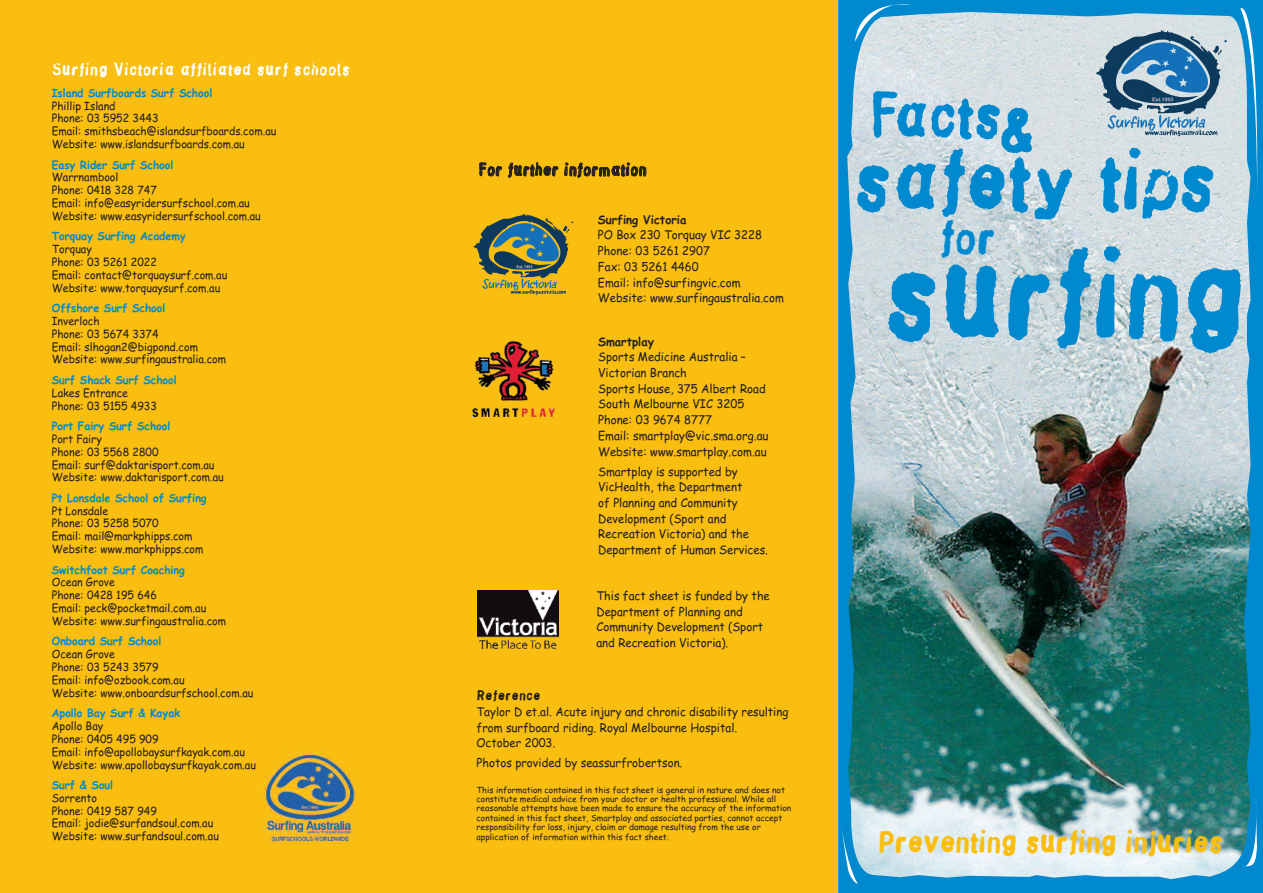
<style>
.page{position:relative;width:1263px;height:893px;background:#fff}
.page>*{position:absolute;margin:0;border:0;box-sizing:border-box;transform-origin:0 0}
.t1{font:120px "Stamp Gothic";letter-spacing:-.04em;color:#0089cf}
.t2{font:81px "Stamp Gothic";letter-spacing:-.04em;color:#0089cf}
.t3{font:60px "Stamp Gothic";letter-spacing:-.04em;color:#0089cf}
.t4{font:45px "Stamp Gothic";color:#0089cf}
.t5{font:30px "Stamp Gothic";letter-spacing:-.04em;color:#f9be0f}
.t6{font:16.5px "Stamp Gothic";color:#fff}
.t7{font:16.5px "Stamp Gothic";letter-spacing:-.005em;color:#231f20;scale:.95 1}
.t8{font:13.5px "Stamp Gothic";color:#231f20}
.t9{font:12px/15.8px "Comic Sans MS";color:#231f20;scale:.95 1}
.t10{font:700 12px "Comic Sans MS";color:#231f20;scale:.95 1}
.t11{font:11.25px/12.8px "Comic Sans MS";color:#231f20;scale:.95 1}
.t12{font:700 11.25px "Comic Sans MS";color:#0089cf;scale:.95 1}
.t13{font:8.55px/9.4px "Comic Sans MS";color:#231f20}
</style>
<div class="page">
<div style="left:0;top:0;width:838px;height:893px;background:#f9be0f"></div>
<img style="left:838px;top:0;width:425px;height:893px">
<svg style="left:1242px;top:795px;width:17px;height:78px"></svg>
<svg style="left:855px;top:0;width:57px;height:42px;background:#74b9db"></svg>
<svg style="left:1240px;top:0;width:19px;height:197px;background:#55acd8"></svg>
<svg style="left:841px;top:825px;width:17px;height:59px"></svg>
<img style="left:511px;top:290px;width:24px;height:4px">
<img style="left:1145px;top:130px;width:32px;height:6px">
<img style="left:473px;top:341px;width:81px;height:75px">
<img style="left:477px;top:590px;width:82px;height:59px">
<img style="left:263px;top:751px;width:93px;height:93px">
<h3 class="t6" style="left:52px;top:60px;width:300px">Surfing Victoria affiliated surf schools</h3>
<p class="t12" style="left:52px;top:86px;width:170px">Island Surfboards Surf School</p>
<p class="t11" style="left:52px;top:99px;width:238px">Phillip Island<br>Phone: 03 5952 3443<br>Email: smithsbeach@islandsurfboards.com.au<br>Website: www.islandsurfboards.com.au</p>
<p class="t12" style="left:52px;top:158px;width:130px">Easy Rider Surf School</p>
<p class="t11" style="left:52px;top:171px;width:221px">Warrnambool<br>Phone: 0418 328 747<br>Email: info@easyridersurfschool.com.au<br>Website: www.easyridersurfschool.com.au</p>
<p class="t12" style="left:52px;top:230px;width:142px">Torquay Surfing Academy</p>
<p class="t11" style="left:52px;top:243px;width:186px">Torquay<br>Phone: 03 5261 2022<br>Email: contact@torquaysurf.com.au<br>Website: www.torquaysurf.com.au</p>
<p class="t12" style="left:52px;top:302px;width:121px">Offshore Surf School</p>
<p class="t11" style="left:52px;top:315px;width:185px">Inverloch<br>Phone: 03 5674 3374<br>Email: slhogan2@bigpond.com<br>Website: www.surfingaustralia.com</p>
<p class="t12" style="left:52px;top:373px;width:133px">Surf Shack Surf School</p>
<p class="t11" style="left:52px;top:386px;width:112px">Lakes Entrance<br>Phone: 03 5155 4933</p>
<p class="t12" style="left:52px;top:420px;width:126px">Port Fairy Surf School</p>
<p class="t11" style="left:52px;top:433px;width:183px">Port Fairy<br>Phone: 03 5568 2800<br>Email: surf@daktarisport.com.au<br>Website: www.daktarisport.com.au</p>
<p class="t12" style="left:52px;top:491px;width:164px">Pt Lonsdale School of Surfing</p>
<p class="t11" style="left:52px;top:504px;width:161px">Pt Lonsdale<br>Phone: 03 5258 5070<br>Email: mail@markphipps.com<br>Website: www.markphipps.com</p>
<p class="t12" style="left:52px;top:563px;width:142px">Switchfoot Surf Coaching</p>
<p class="t11" style="left:52px;top:576px;width:185px">Ocean Grove<br>Phone: 0428 195 646<br>Email: peck@pocketmail.com.au<br>Website: www.surfingaustralia.com</p>
<p class="t12" style="left:52px;top:635px;width:117px">Onboard Surf School</p>
<p class="t11" style="left:52px;top:648px;width:214px">Ocean Grove<br>Phone: 03 5243 3579<br>Email: info@ozbook.com.au<br>Website: www.onboardsurfschool.com.au</p>
<p class="t12" style="left:52px;top:707px;width:137px">Apollo Bay Surf &amp; Kayak</p>
<p class="t11" style="left:52px;top:720px;width:216px">Apollo Bay<br>Phone: 0405 495 909<br>Email: info@apollobaysurfkayak.com.au<br>Website: www.apollobaysurfkayak.com.au</p>
<p class="t12" style="left:52px;top:778px;width:66px">Surf &amp; Soul</p>
<p class="t11" style="left:52px;top:791px;width:177px">Sorrento<br>Phone: 0419 587 949<br>Email: jodie@surfandsoul.com.au<br>Website: www.surfandsoul.com.au</p>
<h3 class="t7" style="left:479px;top:160px;width:178px">For further information</h3>
<p class="t10" style="left:598px;top:212px;width:95px">Surfing Victoria</p>
<p class="t9" style="left:598px;top:227px;width:197px">PO Box 230 Torquay VIC 3228<br>Phone: 03 5261 2907<br>Fax: 03 5261 4460<br>Email: info@surfingvic.com<br>Website: www.surfingaustralia.com</p>
<p class="t10" style="left:598px;top:335px;width:60px">Smartplay</p>
<p class="t9" style="left:598px;top:349px;width:181px">Sports Medicine Australia –<br>Victorian Branch<br>Sports House, 375 Albert Road<br>South Melbourne VIC 3205<br>Phone: 03 9674 8777<br>Email: smartplay@vic.sma.org.au<br>Website: www.smartplay.com.au</p>
<p class="t9" style="left:598px;top:463px;width:180px">Smartplay is supported by<br>VicHealth, the Department<br>of Planning and Community<br>Development (Sport and<br>Recreation Victoria) and the<br>Department of Human Services.</p>
<p class="t9" style="left:596px;top:588px;width:184px">This fact sheet is funded by the<br>Department of Planning and<br>Community Development (Sport and Recreation Victoria).</p>
<p class="t8" style="left:476px;top:688px;width:66px">Reference</p>
<p class="t9" style="left:476px;top:704px;width:330px">Taylor D et.al. Acute injury and chronic disability resulting from surfboard riding. Royal Melbourne Hospital.<br>October 2003.</p>
<p class="t9" style="left:476px;top:755px;width:218px">Photos provided by seassurfrobertson.</p>
<p class="t13" style="left:476px;top:785px;width:316px">This information contained in this fact sheet is general in nature and does not constitute medical advice from your doctor or health professional. While all reasonable attempts have been made to ensure the accuracy of the information contained in this fact sheet, Smartplay and associated parties, cannot accept responsibility for loss, injury, claim or damage resulting from the use or application of information within this fact sheet.</p>
<h3 class="t3" style="left:869px;top:80px;width:168px">Facts&amp;</h3>
<h2 class="t2" style="left:852px;top:133px;width:368px">safety tips</h2>
<h3 class="t4" style="left:939px;top:211px;width:60px">for</h3>
<h1 class="t1" style="left:881px;top:224px;width:369px">surfing</h1>
<h3 class="t5" style="left:878px;top:824px;width:348px">Preventing surfing injuries</h3>
</div>
